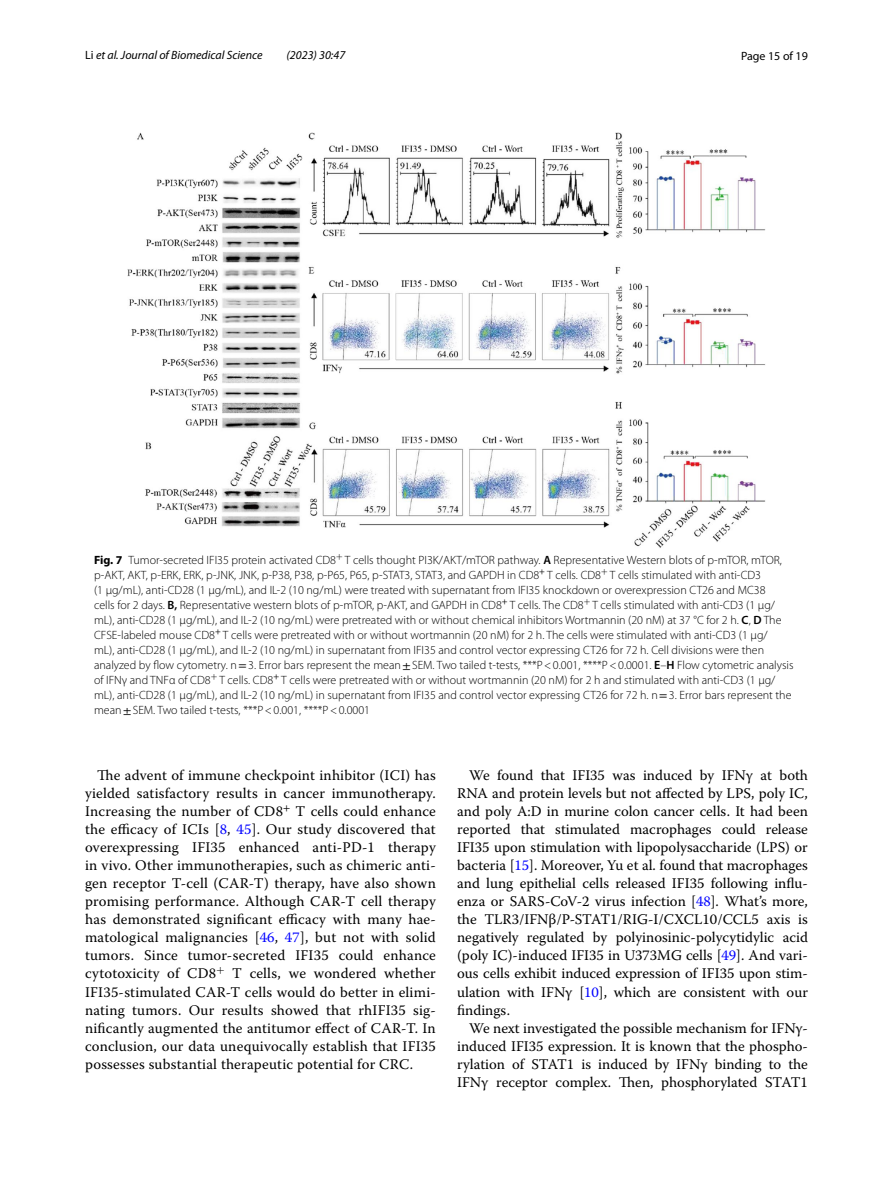
<style>
.page{position:relative;width:893px;height:1187px;background:#fff}
.page>*{position:absolute;margin:0;border:0;box-sizing:border-box;transform-origin:0 0}
.t1{font:14.7px/18px "Warnock Pro";color:#000;text-align:justify}
.t2{font:300 12px/15px "Myriad Pro";color:#000}
.t3{font:italic 12px "Myriad Pro";color:#000}
.t4{font:12px "Myriad Pro";color:#000}
.s1{font-style:normal}
.s2{font-weight:700}
.s3{font-weight:600}
.s4{font-family:"STIX";font-weight:400}
.s5{color:#00f}
</style>
<div class="page">
<img style="left:128px;top:133px;width:637px;height:415px">
<p class="t3" style="left:85px;top:48px;width:179px"><span class="s1">Li</span> et al. Journal of Biomedical Science</p>
<p class="t3" style="left:287px;top:48px;width:60px">(2023) 30:47</p>
<p class="t4" style="left:741px;top:48px;width:68px">Page 15 of 19</p>
<p class="t2" style="left:94px;top:552px;width:701px"><span class="s2">Fig. 7</span> Tumor-secreted IFI35 protein activated CD8<sup>+</sup> T cells thought PI3K/AKT/mTOR pathway. <span class="s3">A</span> Representative Western blots of p-mTOR, mTOR, p-AKT, AKT, p-ERK, ERK, p-JNK, JNK, p-P38, P38, p-P65, P65, p-STAT3, STAT3, and GAPDH in CD8<sup>+</sup> T cells. CD8<sup>+</sup> T cells stimulated with anti-CD3<br>(1 µg/mL), anti-CD28 (1 µg/mL), and IL-2 (10 ng/mL) were treated with supernatant from IFI35 knockdown or overexpression CT26 and MC38<br>cells for 2 days. <span class="s3">B,</span> Representative western blots of p-mTOR, p-AKT, and GAPDH in CD8<sup>+</sup> T cells. The CD8<sup>+</sup> T cells stimulated with anti-CD3 (1 µg/ mL), anti-CD28 (1 µg/mL), and IL-2 (10 ng/mL) were pretreated with or without chemical inhibitors Wortmannin (20 nM) at 37 °C for 2 h. <span class="s3">C</span>, <span class="s3">D</span> The CFSE-labeled mouse CD8<sup>+</sup> T cells were pretreated with or without wortmannin (20 nM) for 2 h. The cells were stimulated with anti-CD3 (1 µg/<br>mL), anti-CD28 (1 µg/mL), and IL-2 (10 ng/mL) in supernatant from IFI35 and control vector expressing CT26 for 72 h. Cell divisions were then analyzed by flow cytometry. n<span class="s4">=</span>3. Error bars represent the mean<span class="s4">±</span>SEM. Two tailed t-tests, ***P&lt;0.001, ****P&lt;0.0001. <span class="s3">E</span>–<span class="s3">H</span> Flow cytometric analysis of IFNγ and TNFα of CD8<sup>+</sup> T cells. CD8<sup>+</sup> T cells were pretreated with or without wortmannin (20 nM) for 2 h and stimulated with anti-CD3 (1 µg/ mL), anti-CD28 (1 µg/mL), and IL-2 (10 ng/mL) in supernatant from IFI35 and control vector expressing CT26 for 72 h. n<span class="s4">=</span>3. Error bars represent the mean<span class="s4">±</span>SEM. Two tailed t-tests, ***P&lt;0.001, ****P&lt;0.0001</p>
<p class="t1" style="left:85px;top:766px;width:352px;text-indent:12px">The advent of immune checkpoint inhibitor (ICI) has yielded satisfactory results in cancer immunotherapy.<br>Increasing the number of CD8<sup>+</sup> T cells could enhance the efficacy of ICIs [<span class="s5">8</span>, <span class="s5">45</span>]. Our study discovered that overexpressing IFI35 enhanced anti-PD-1 therapy in vivo. Other immunotherapies, such as chimeric anti&shy;gen receptor T-cell (CAR-T) therapy, have also shown promising performance. Although CAR-T cell therapy has demonstrated significant efficacy with many hae&shy;matological malignancies [<span class="s5">46</span>, <span class="s5">47</span>], but not with solid tumors. Since tumor-secreted IFI35 could enhance cytotoxicity of CD8<sup>+</sup> T cells, we wondered whether IFI35-stimulated CAR-T cells would do better in elimi&shy;nating tumors. Our results showed that rhIFI35 sig&shy;nificantly augmented the antitumor effect of CAR-T. In conclusion, our data unequivocally establish that IFI35 possesses substantial therapeutic potential for CRC.</p>
<p class="t1" style="left:457px;top:766px;width:352px;text-indent:12px">We found that IFI35 was induced by IFNγ at both RNA and protein levels but not affected by LPS, poly IC, and poly A:D in murine colon cancer cells. It had been reported that stimulated macrophages could release IFI35 upon stimulation with lipopolysaccharide (LPS) or bacteria [<span class="s5">15</span>]. Moreover, Yu et al. found that macrophages and lung epithelial cells released IFI35 following influ&shy;enza or SARS-CoV-2 virus infection [<span class="s5">48</span>]. What’s more, the TLR3/IFNβ/P-STAT1/RIG-I/CXCL10/CCL5 axis is negatively regulated by polyinosinic-polycytidylic acid (poly IC)-induced IFI35 in U373MG cells [<span class="s5">49</span>]. And vari&shy;ous cells exhibit induced expression of IFI35 upon stim&shy;ulation with IFNγ [<span class="s5">10</span>], which are consistent with our findings.</p>
<p class="t1" style="left:457px;top:1018px;width:352px;text-indent:12px">We next investigated the possible mechanism for IFNγ&shy;induced IFI35 expression. It is known that the phospho&shy;rylation of STAT1 is induced by IFNγ binding to the IFNγ receptor complex. Then, phosphorylated STAT1</p>
</div>
